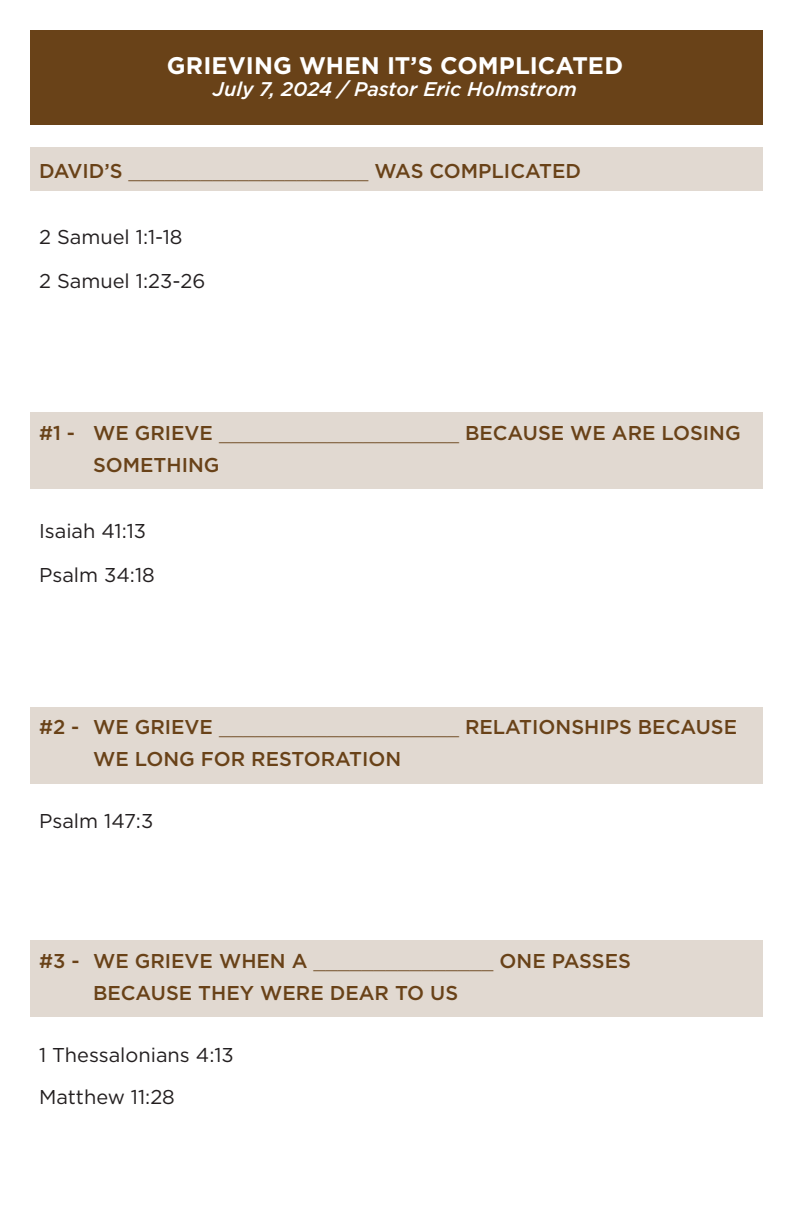
<style>
.page{position:relative;width:792px;height:1224px;background:#fff}
.page>*{position:absolute;margin:0;border:0;box-sizing:border-box;transform-origin:0 0}
.t1{font:700 24px "Gotham";letter-spacing:.005em;color:#fff}
.Hang_indent_1{font:500 20px/32px "Gotham";color:#694218}
.Hang_indent_1-2{font:20px "Gotham";color:#231f20}
.t2{font:italic 500 19.8px "Gotham";color:#fff}
.s1{font-weight:300}
</style>
<div class="page">
<div style="left:30px;top:148px;width:733px;height:43px;background:#e1d9d1"></div>
<div style="left:30px;top:708px;width:733px;height:76px;background:#e1d9d1"></div>
<div style="left:30px;top:412px;width:733px;height:76px;background:#e1d9d1"></div>
<div style="left:30px;top:941px;width:733px;height:76px;background:#e1d9d1"></div>
<div style="left:30px;top:31px;width:732px;height:94px;background:#694218"></div>
<p class="t1" style="left:167px;top:50px;width:458px">GRIEVING WHEN IT’S COMPLICATED</p>
<p class="t2" style="left:213px;top:76px;width:366px">July 7, 2024 / Pastor Eric Holmstrom</p>
<p class="Hang_indent_1" style="left:39px;top:155px;width:544px">DAVID’S <span class="s1">____________________</span> WAS COMPLICATED</p>
<p class="Hang_indent_1-2" style="left:39px;top:224px;width:145px">2 Samuel 1:1-18</p>
<p class="Hang_indent_1-2" style="left:39px;top:268px;width:168px">2 Samuel 1:23-26</p>
<p class="Hang_indent_1" style="left:93px;top:417px;width:649px;text-indent:-54px">#1 - WE GRIEVE <span class="s1">____________________</span> BECAUSE WE ARE LOSING<br>SOMETHING</p>
<p class="Hang_indent_1-2" style="left:39px;top:518px;width:109px">Isaiah 41:13</p>
<p class="Hang_indent_1-2" style="left:39px;top:562px;width:117px">Psalm 34:18</p>
<p class="Hang_indent_1" style="left:93px;top:711px;width:646px;text-indent:-54px">#2 - WE GRIEVE <span class="s1">____________________</span> RELATIONSHIPS BECAUSE<br>WE LONG FOR RESTORATION</p>
<p class="Hang_indent_1-2" style="left:39px;top:808px;width:116px">Psalm 147:3</p>
<p class="Hang_indent_1" style="left:93px;top:945px;width:539px;text-indent:-54px">#3 - WE GRIEVE WHEN A <span class="s1">_______________</span> ONE PASSES<br>BECAUSE THEY WERE DEAR TO US</p>
<p class="Hang_indent_1-2" style="left:39px;top:1042px;width:196px">1 Thessalonians 4:13</p>
<p class="Hang_indent_1-2" style="left:39px;top:1084px;width:137px">Matthew 11:28</p>
</div>
